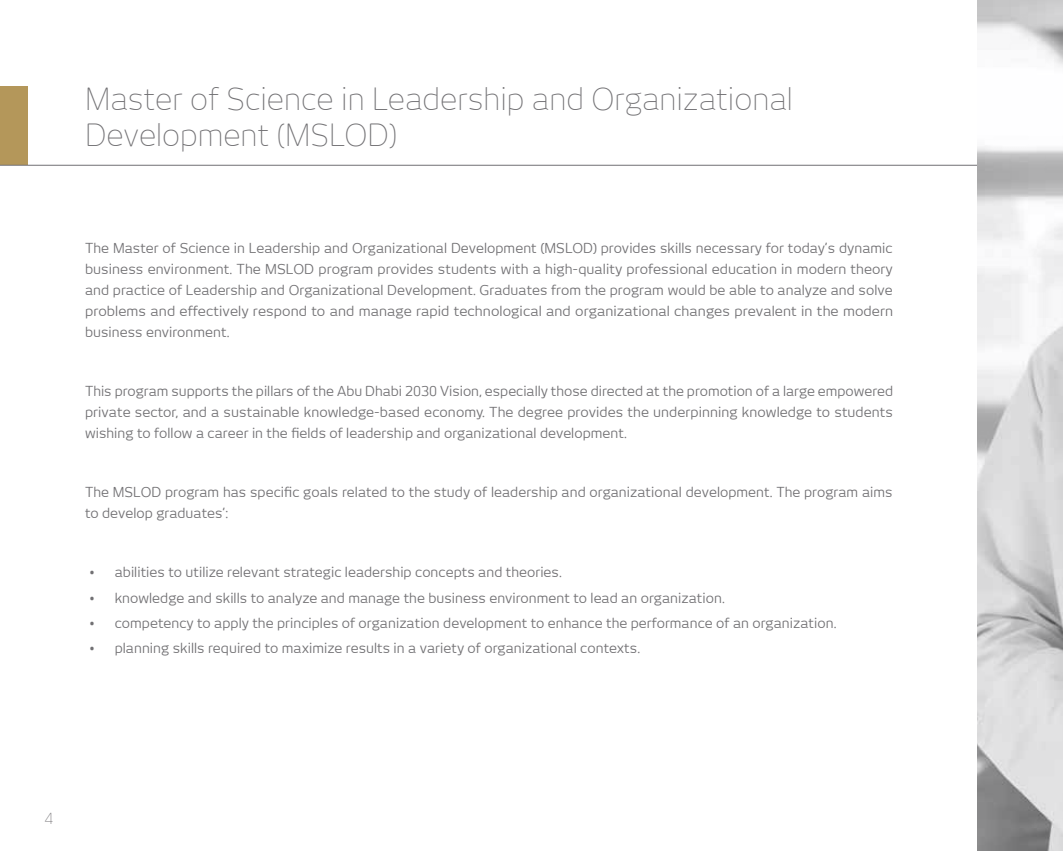
<style>
.page{position:relative;width:1063px;height:851px;background:#fff}
.page>*{position:absolute;margin:0;border:0;box-sizing:border-box;transform-origin:0 0}
.t1{font:30px/36px "New June Fine";color:#717073}
.t2{font:15px "New June Fine";color:#717073}
.t3{font:13.5px/21px "New June";letter-spacing:.005em;color:#717073;text-align:justify}
</style>
<div class="page">
<div style="left:0;top:86px;width:27px;height:79px;background:#b4975a"></div>
<hr style="left:0;top:165px;width:978px;height:1px;background:#717073">
<img style="left:978px;top:0;width:85px;height:850px">
<h1 class="t1" style="left:85px;top:80px;width:709px">Master of Science in Leadership and Organizational<br>Development (MSLOD)</h1>
<p class="t3" style="left:85px;top:237px;width:810px">The Master of Science in Leadership and Organizational Development (MSLOD) provides skills necessary for today’s dynamic business environment. The MSLOD program provides students with a high-quality professional education in modern theory and practice of Leadership and Organizational Development. Graduates from the program would be able to analyze and solve problems and effectively respond to and manage rapid technological and organizational changes prevalent in the modern business environment.</p>
<p class="t3" style="left:85px;top:380px;width:810px">This program supports the pillars of the Abu Dhabi 2030 Vision, especially those directed at the promotion of a large empowered private sector, and a sustainable knowledge-based economy. The degree provides the underpinning knowledge to students wishing to follow a career in the fields of leadership and organizational development.</p>
<p class="t3" style="left:85px;top:481px;width:809px">The MSLOD program has specific goals related to the study of leadership and organizational development. The program aims to develop graduates’:</p>
<p class="t3" style="left:89px;top:561px;width:474px">• abilities to utilize relevant strategic leadership concepts and theories.</p>
<p class="t3" style="left:89px;top:587px;width:637px">• knowledge and skills to analyze and manage the business environment to lead an organization.</p>
<p class="t3" style="left:89px;top:612px;width:749px">• competency to apply the principles of organization development to enhance the performance of an organization.</p>
<p class="t3" style="left:89px;top:637px;width:552px">• planning skills required to maximize results in a variety of organizational contexts.</p>
<p class="t2" style="left:45px;top:810px;width:10px">4</p>
</div>
